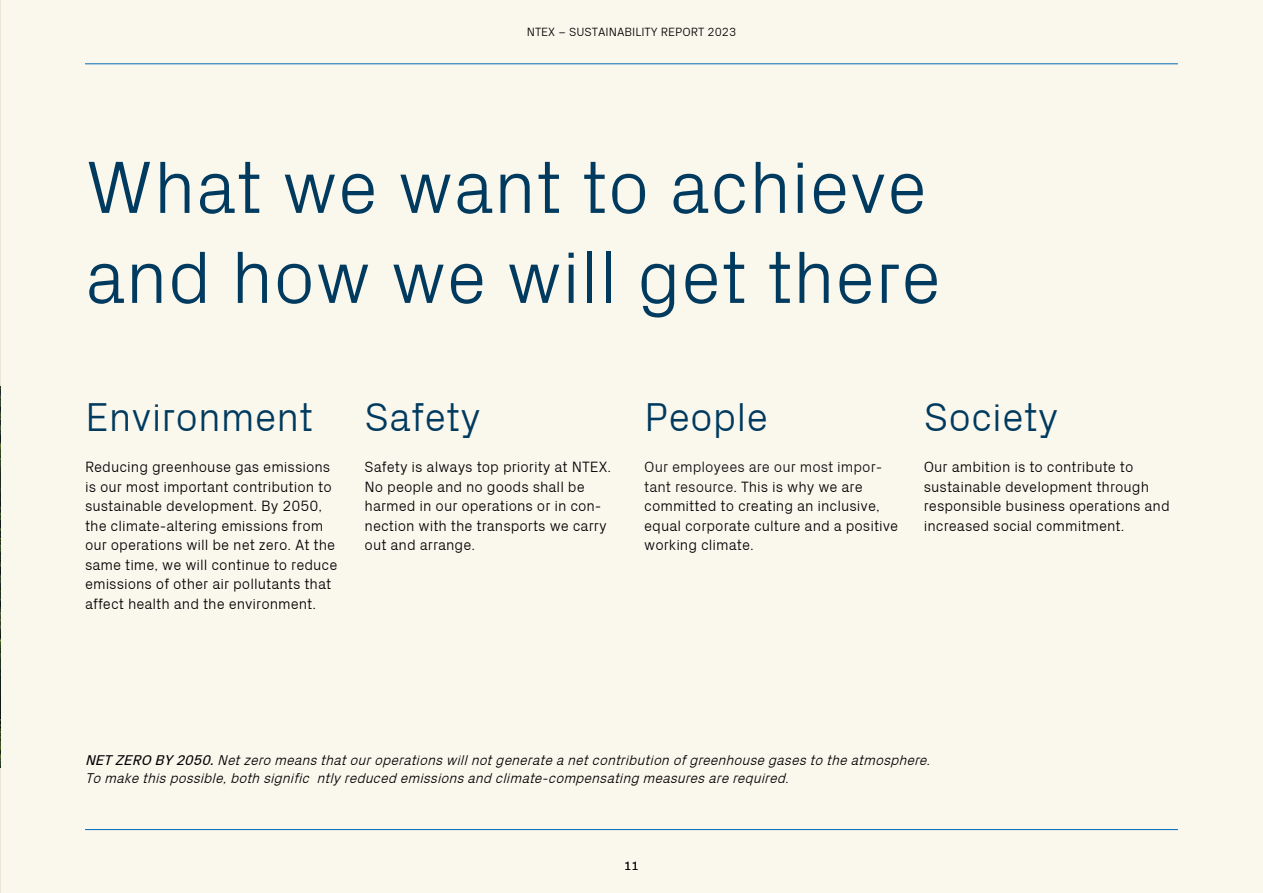
<style>
.page{position:relative;width:1263px;height:893px;background:#faf7ed}
.page>*{position:absolute;margin:0;border:0;box-sizing:border-box;transform-origin:0 0}
.t1{font:300 75px/90px "Px Grotesk";color:#003a5e}
.t2{font:300 40.5px "Px Grotesk";color:#003a5e}
.Bröd{font:300 15px/19.5px "Px Grotesk";color:#000}
.Bildtext{font:italic 300 14.25px/18px "Px Grotesk";color:#000}
.t3{font:300 12px "Px Grotesk";color:#000}
.s1{color:#0d0d0d}
.s2{font-weight:400}
</style>
<div class="page">
<hr style="left:0;top:0;width:1px;height:893px;background:#ebe6d6">
<img style="left:0;top:386px;width:1px;height:382px">
<hr style="left:85px;top:829px;width:1093px;height:1px;background:#006ab4">
<hr style="left:85px;top:64px;width:1093px;height:1px;background:#006ab4">
<p class="t3" style="left:527px;top:25px;width:211px">NTEX – SUSTAINABILITY REPORT 2023</p>
<h2 class="t1" style="left:85px;top:141px;width:857px">What we want to achieve and how we will get there</h2>
<h3 class="t2" style="left:85px;top:394px;width:230px">Environment</h3>
<p class="Bröd" style="left:85px;top:457px;width:254px">Reducing greenhouse gas emissions is our most important contribution to sustainable development. By 2050, the climate-altering emissions from our operations will be net zero. At the same time, we will continue to reduce emissions of other air pollutants that affect health and the environment.</p>
<h3 class="t2" style="left:365px;top:394px;width:118px">Safety</h3>
<p class="Bröd" style="left:365px;top:457px;width:248px">Safety is always top priority at NTEX.<br>No people and no goods shall be harmed in our operations or in con&shy;nection with the transports we carry out and arrange.</p>
<h3 class="t2" style="left:644px;top:394px;width:126px">People</h3>
<p class="Bröd" style="left:644px;top:457px;width:256px"><span class="s1">Our employees are our most impor&shy;tant resource.</span> This is why we are committed to creating an inclusive, equal corporate culture and a positive working climate.</p>
<h3 class="t2" style="left:924px;top:394px;width:136px">Society</h3>
<p class="Bröd" style="left:924px;top:457px;width:247px">Our ambition is to contribute to sustainable development through responsible business operations and increased social commitment.</p>
<p class="Bildtext" style="left:85px;top:750px;width:850px"><span class="s2">NET ZERO BY 2050.</span>Netzero meansthatouroperationswillnotgenerate a netcontribution ofgreenhouse gasesto the atmosphere.<br>To make thispossible,both signific ntlyreduced emissionsand climate-compensating measuresare required.</p>
<p class="t3" style="left:624px;top:858px;width:16px">11</p>
</div>
